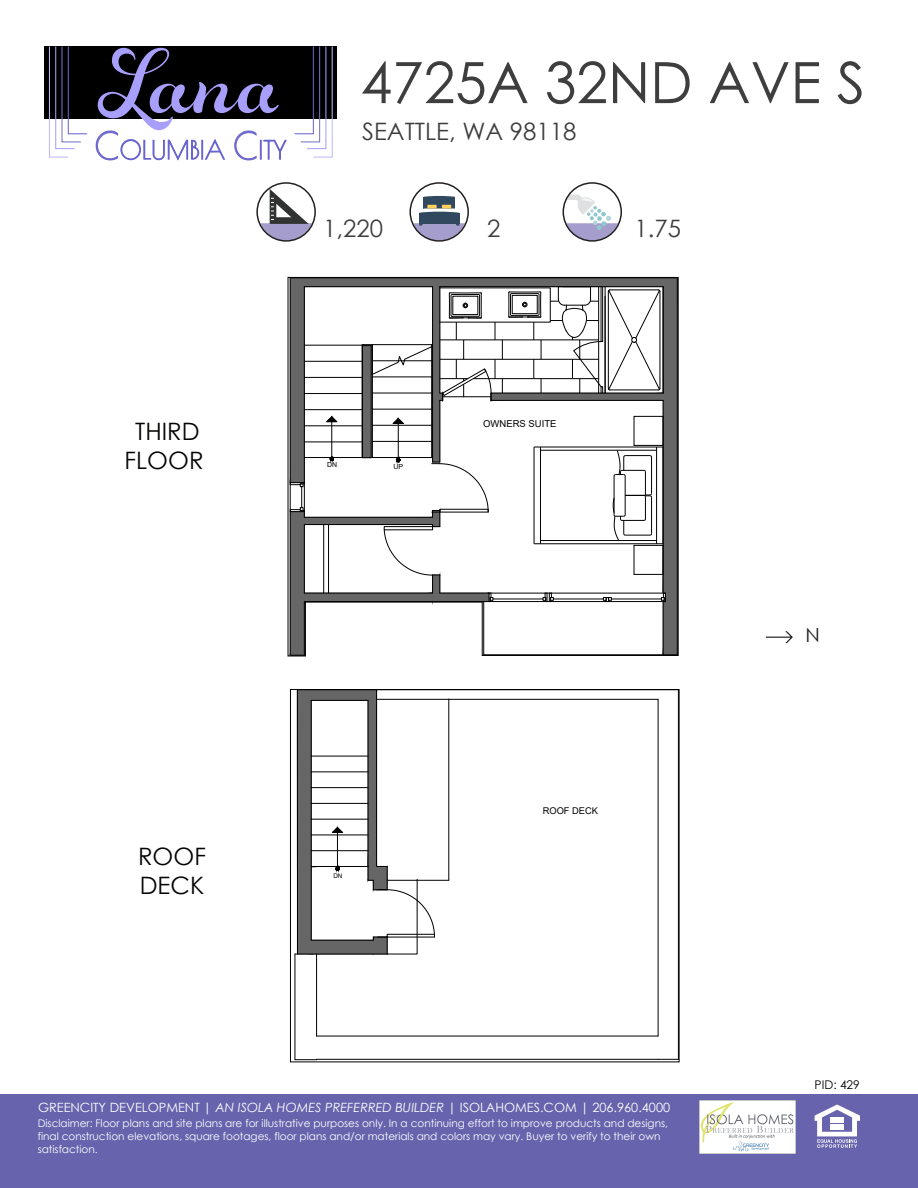
<style>
.page{position:relative;width:918px;height:1188px;background:#fff}
.page>*{position:absolute;margin:0;border:0;box-sizing:border-box;transform-origin:0 0}
.t1{font:109.2px "Rosarian";color:#a89ffc}
.t2{font:57px "Century Gothic";color:#3e3e3f}
.t3{font:24px "Century Gothic";color:#3e3e3f}
.t4{font:24px/28.8px "Century Gothic";color:#040503;text-align:center}
.t5{font:19.5px "Century Gothic";color:#231f20}
.t6{font:12.75px "Century Gothic";color:#fff}
.t7{font:12px "Century Gothic";color:#040503}
.t8{font:10.5px/12.6px "Century Gothic";color:#fff}
.t9{font:9.45px "Arial";color:#000}
.t10{font:9.3px "Arial";color:#000}
.t11{font:7.05px "Arial";color:#000}
.t12{font:6.3px "Arial";color:#000}
.s1{font-style:italic}
</style>
<div class="page">
<div style="left:0;top:1094px;width:918px;height:94px;background:#6764ad"></div>
<svg style="left:815px;top:1105px;width:45px;height:43px"></svg>
<div style="left:830px;top:1117px;width:14px;height:6px;background:#fff"></div>
<div style="left:830px;top:1125px;width:14px;height:5px;background:#fff"></div>
<div style="left:563px;top:182px;width:59px;height:60px;border:2px solid #231f20;border-radius:50%"></div>
<svg style="left:566px;top:194px;width:52px;height:47px"></svg>
<div style="left:409px;top:182px;width:60px;height:60px;border:2px solid #231f20;border-radius:50%"></div>
<svg style="left:413px;top:196px;width:52px;height:45px"></svg>
<div style="left:256px;top:182px;width:60px;height:60px;border:2px solid #231f20;border-radius:50%"></div>
<svg style="left:260px;top:189px;width:52px;height:52px"></svg>
<img style="left:700px;top:1100px;width:95px;height:54px">
<svg style="left:766px;top:631px;width:27px;height:12px"></svg>
<div style="left:44px;top:47px;width:293px;height:72px;background:#000"></div>
<svg style="left:96px;top:131px;width:129px;height:29px"></svg>
<svg style="left:234px;top:131px;width:53px;height:29px"></svg>
<svg style="left:48px;top:46px;width:40px;height:112px"></svg>
<svg style="left:293px;top:46px;width:40px;height:112px"></svg>
<svg style="left:287px;top:277px;width:392px;height:380px"></svg>
<svg style="left:290px;top:689px;width:390px;height:373px"></svg>
<h1 class="t1" style="left:98px;top:11px;width:187px">Lana</h1>
<h2 class="t2" style="left:361px;top:43px;width:506px">4725A 32ND AVE S</h2>
<h3 class="t3" style="left:362px;top:114px;width:216px">SEATTLE, WA 98118</h3>
<h3 class="t3" style="left:323px;top:212px;width:61px">1,220</h3>
<h3 class="t3" style="left:487px;top:212px;width:15px">2</h3>
<h3 class="t3" style="left:635px;top:212px;width:48px">1.75</h3>
<h3 class="t4" style="left:125px;top:416px;width:81px">THIRD<br>FLOOR</h3>
<p class="t11" style="left:327px;top:460px;width:12px">DN</p>
<p class="t11" style="left:393px;top:462px;width:11px">UP</p>
<p class="t9" style="left:483px;top:417px;width:75px">OWNERS SUITE</p>
<h3 class="t4" style="left:138px;top:842px;width:69px;text-align:left">ROOF<br>DECK</h3>
<p class="t12" style="left:333px;top:871px;width:11px">DN</p>
<p class="t10" style="left:543px;top:804px;width:57px">ROOF DECK</p>
<h3 class="t5" style="left:806px;top:622px;width:16px">N</h3>
<p class="t7" style="left:815px;top:1076px;width:47px">PID: 429</p>
<p class="t6" style="left:38px;top:1099px;width:634px">GREENCITY DEVELOPMENT | <span class="s1">AN ISOLA HOMES PREFERRED BUILDER</span> | ISOLAHOMES.COM | 206.960.4000</p>
<p class="t8" style="left:38px;top:1117px;width:632px">Disclaimer: Floor plans and site plans are for illustrative purposes only. In a continuing effort to improve products and designs, final construction elevations, square footages, floor plans and/or materials and colors may vary. Buyer to verify to their own satisfaction.</p>
</div>
